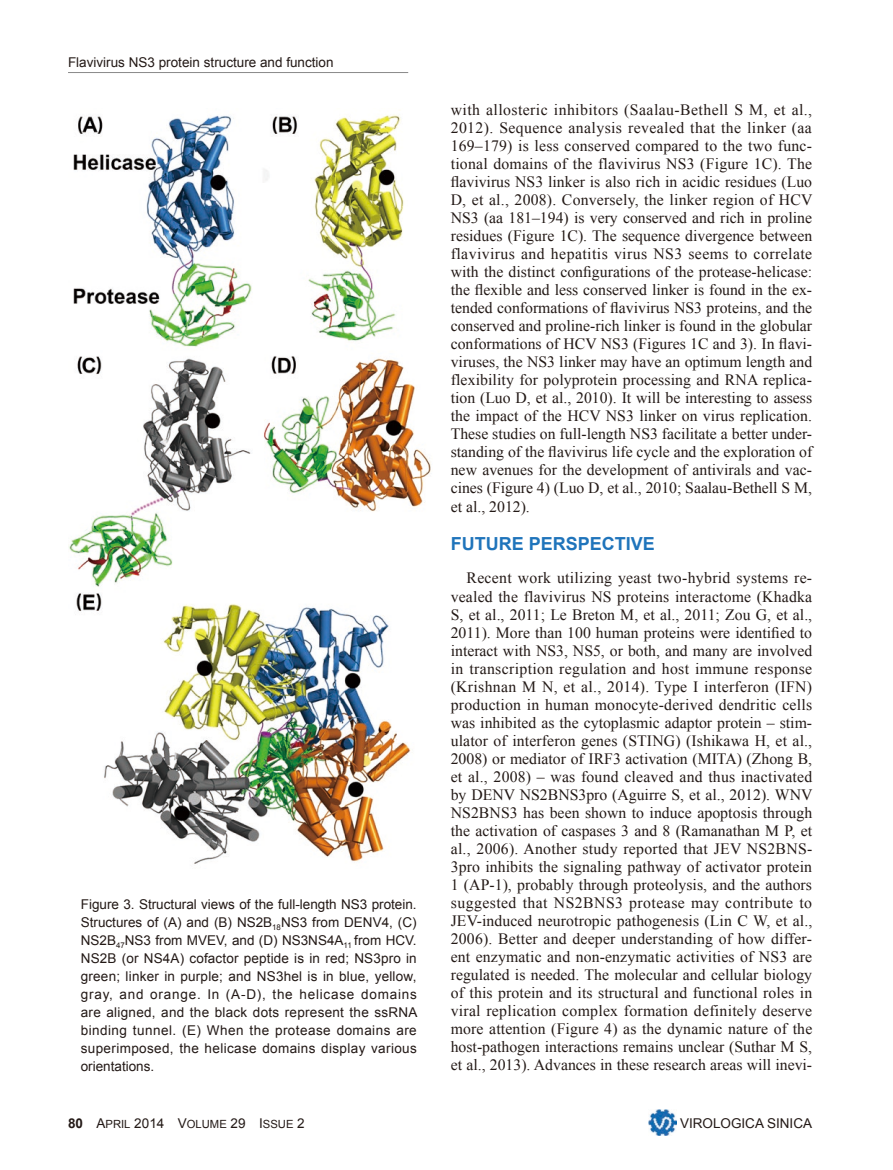
<style>
.page{position:relative;width:893px;height:1170px;background:#fff}
.page>*{position:absolute;margin:0;border:0;box-sizing:border-box;transform-origin:0 0}
.t1{font:700 18px "Arial";color:#1f74bb}
.t2{font:15.75px/18px "Times New Roman";color:#231916;text-align:justify}
.t3{font:13.5px/18px "Arial";color:#231916;text-align:justify}
.t4{font:11.25px "Arial";color:#231916}
.s1{font-weight:700;font-size:13.5px}
.s2{font-size:13.5px}
</style>
<div class="page">
<hr style="left:68px;top:72px;width:340px;height:1px;background:#898989">
<img style="left:649px;top:1109px;width:27px;height:26px">
<img style="left:69px;top:114px;width:362px;height:750px">
<p class="t3" style="left:68px;top:54px;width:267px">Flavivirus NS3 protein structure and function</p>
<p class="t3" style="left:81px;top:895px;width:338px">Figure 3. Structural views of the full-length NS3 protein.<br>Structures of (A) and (B) NS2B<sub>18</sub>NS3 from DENV4, (C)<br>NS2B<sub>47</sub>NS3 from MVEV, and (D) NS3NS4A<sub>11</sub> from HCV.<br>NS2B (or NS4A) cofactor peptide is in red; NS3pro in green; linker in purple; and NS3hel is in blue, yellow, gray, and orange. In (A-D), the helicase domains are aligned, and the black dots represent the ssRNA binding tunnel. (E) When the protease domains are superimposed, the helicase domains display various orientations.</p>
<p class="t2" style="left:451px;top:101px;width:363px">with allosteric inhibitors (Saalau-Bethell S M, et al., 2012). Sequence analysis revealed that the linker (aa 169–179) is less conserved compared to the two func&shy;tional domains of the flavivirus NS3 (Figure 1C). The flavivirus NS3 linker is also rich in acidic residues (Luo D, et al., 2008). Conversely, the linker region of HCV NS3 (aa 181–194) is very conserved and rich in proline residues (Figure 1C). The sequence divergence between flavivirus and hepatitis virus NS3 seems to correlate with the distinct configurations of the protease-helicase: the flexible and less conserved linker is found in the ex&shy;tended conformations of flavivirus NS3 proteins, and the conserved and proline-rich linker is found in the globular conformations of HCV NS3 (Figures 1C and 3). In flavi&shy;viruses, the NS3 linker may have an optimum length and flexibility for polyprotein processing and RNA replica&shy;tion (Luo D, et al., 2010). It will be interesting to assess the impact of the HCV NS3 linker on virus replication.<br>These studies on full-length NS3 facilitate a better under&shy;standing of the flavivirus life cycle and the exploration of new avenues for the development of antivirals and vac&shy;cines (Figure 4) (Luo D, et al., 2010; Saalau-Bethell S M, et al., 2012).</p>
<p class="t1" style="left:451px;top:531px;width:206px">FUTURE PERSPECTIVE</p>
<p class="t2" style="left:451px;top:569px;width:363px;text-indent:16px">Recent work utilizing yeast two-hybrid systems re&shy;vealed the flavivirus NS proteins interactome (Khadka S, et al., 2011; Le Breton M, et al., 2011; Zou G, et al., 2011). More than 100 human proteins were identified to interact with NS3, NS5, or both, and many are involved in transcription regulation and host immune response (Krishnan M N, et al., 2014). Type I interferon (IFN) production in human monocyte-derived dendritic cells was inhibited as the cytoplasmic adaptor protein – stim&shy;ulator of interferon genes (STING) (Ishikawa H, et al., 2008) or mediator of IRF3 activation (MITA) (Zhong B, et al., 2008) – was found cleaved and thus inactivated by DENV NS2BNS3pro (Aguirre S, et al., 2012). WNV NS2BNS3 has been shown to induce apoptosis through the activation of caspases 3 and 8 (Ramanathan M P, et al., 2006). Another study reported that JEV NS2BNS-3pro inhibits the signaling pathway of activator protein 1 (AP-1), probably through proteolysis, and the authors suggested that NS2BNS3 protease may contribute to JEV-induced neurotropic pathogenesis (Lin C W, et al., 2006). Better and deeper understanding of how differ&shy;ent enzymatic and non-enzymatic activities of NS3 are regulated is needed. The molecular and cellular biology of this protein and its structural and functional roles in viral replication complex formation definitely deserve more attention (Figure 4) as the dynamic nature of the host-pathogen interactions remains unclear (Suthar M S, et al., 2013). Advances in these research areas will inevi-</p>
<p class="t4" style="left:68px;top:1116px;width:238px"><span class="s1">80</span> <span class="s2">A</span>PRIL <span class="s2">2014 V</span>OLUME <span class="s2">29 I</span>SSUE <span class="s2">2</span></p>
<p class="t3" style="left:680px;top:1113px;width:134px">VIROLOGICA SINICA</p>
</div>
